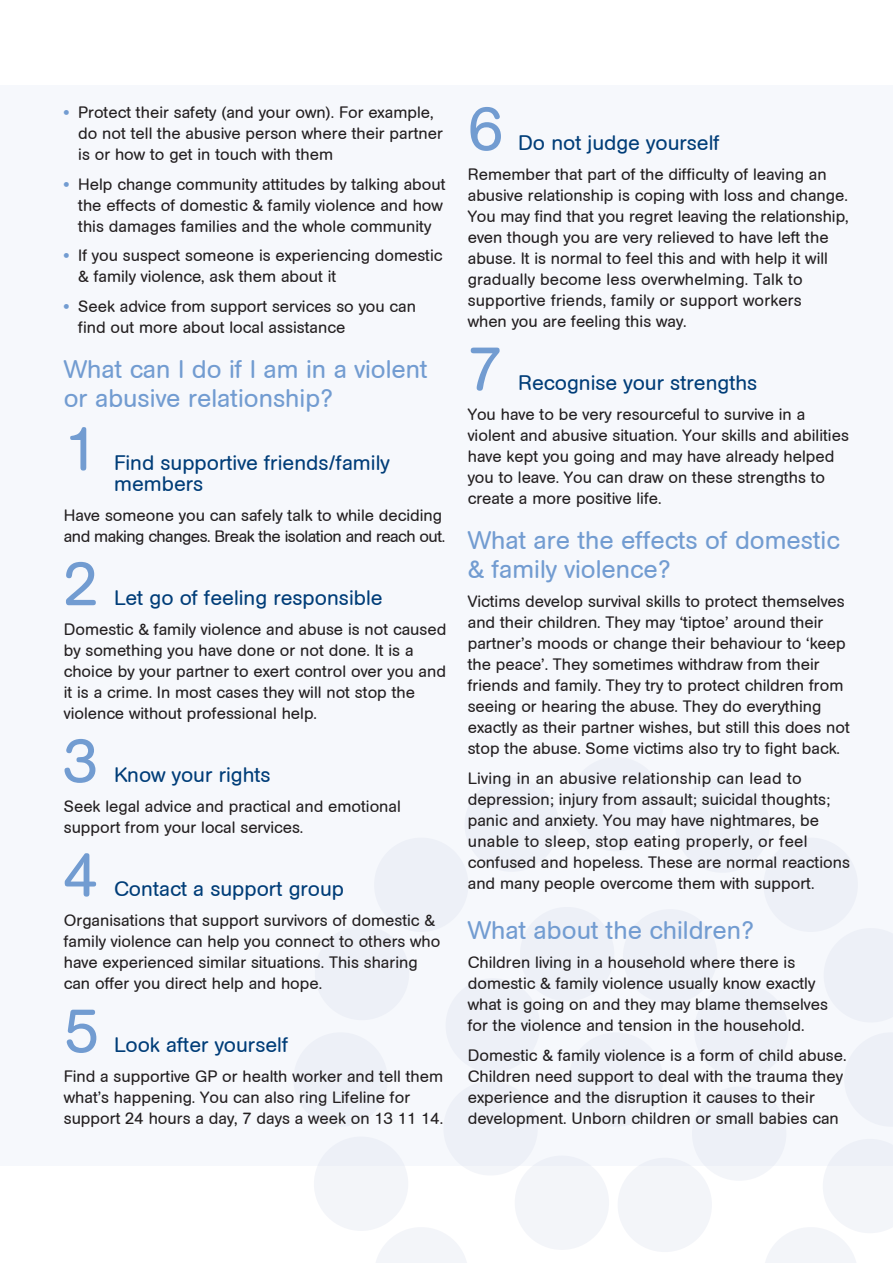
<style>
.page{position:relative;width:893px;height:1263px;background:#fff}
.page>*{position:absolute;margin:0;border:0;box-sizing:border-box;transform-origin:0 0}
.t1{font:61.5px "AG Rounded";color:#729cd1}
.t2{font:25.5px/28.5px "AG Rounded";color:#729cd1}
.t3{font:21px/21px "AG Rounded";color:#003d78}
.t4{font:16.5px/21px "AG Rounded";color:#231f20}
.t5{font:16.5px/21px "AG Rounded";letter-spacing:-.03em;color:#231f20}
.s1{font-family:"AG Book Rounded";font-weight:500;font-size:15.75px;color:#729cd1}
</style>
<div class="page">
<div style="left:0;top:85px;width:893px;height:1080px;background:#f6f8fc"></div>
<div style="left:293px;top:1032px;width:95px;height:95px;background:#edf0f7;border-radius:50%"></div>
<div style="left:569px;top:757px;width:94px;height:94px;background:#edf0f7;border-radius:50%"></div>
<svg style="left:314px;top:1165px;width:579px;height:98px"></svg>
<p class="t4" style="left:78px;top:102px;width:366px;text-indent:-14px"><span class="s1">•</span> Protect their safety (and your own). For example, do not tell the abusive person where their partner is or how to get in touch with them</p>
<p class="t4" style="left:78px;top:173px;width:369px;text-indent:-14px"><span class="s1">•</span> Help change community attitudes by talking about the effects of domestic &amp; family violence and how this damages families and the whole community</p>
<p class="t4" style="left:78px;top:245px;width:366px;text-indent:-14px"><span class="s1">•</span> If you suspect someone is experiencing domestic &amp; family violence, ask them about it</p>
<p class="t4" style="left:78px;top:295px;width:339px;text-indent:-14px"><span class="s1">•</span> Seek advice from support services so you can find out more about local assistance</p>
<h2 class="t2" style="left:64px;top:355px;width:365px">What can I do if I am in a violent or abusive relationship?</h2>
<h1 class="t1" style="left:64px;top:414px;width:36px">1</h1>
<p class="t3" style="left:114px;top:452px;width:277px">Find supportive friends/family members</p>
<p class="t5" style="left:64px;top:504px;width:383px">Have someone you can safely talk to while deciding and making changes. Break the isolation and reach out.</p>
<h1 class="t1" style="left:64px;top:549px;width:36px">2</h1>
<p class="t3" style="left:114px;top:587px;width:270px">Let go of feeling responsible</p>
<p class="t4" style="left:64px;top:619px;width:384px">Domestic &amp; family violence and abuse is not caused by something you have done or not done. It is a choice by your partner to exert control over you and it is a crime. In most cases they will not stop the violence without professional help.</p>
<h1 class="t1" style="left:64px;top:726px;width:36px">3</h1>
<p class="t3" style="left:114px;top:764px;width:158px">Know your rights</p>
<p class="t4" style="left:64px;top:796px;width:339px">Seek legal advice and practical and emotional support from your local services.</p>
<h1 class="t1" style="left:64px;top:840px;width:36px">4</h1>
<p class="t3" style="left:114px;top:879px;width:232px">Contact a support group</p>
<p class="t4" style="left:64px;top:910px;width:378px">Organisations that support survivors of domestic &amp; family violence can help you connect to others who have experienced similar situations. This sharing can offer you direct help and hope.</p>
<h1 class="t1" style="left:64px;top:996px;width:36px">5</h1>
<p class="t3" style="left:114px;top:1035px;width:176px">Look after yourself</p>
<p class="t4" style="left:64px;top:1066px;width:381px">Find a supportive GP or health worker and tell them what’s happening. You can also ring Lifeline for support 24 hours a day, 7 days a week on 13 11 14.</p>
<h1 class="t1" style="left:468px;top:94px;width:36px">6</h1>
<p class="t3" style="left:518px;top:133px;width:203px">Do not judge yourself</p>
<p class="t4" style="left:468px;top:164px;width:382px">Remember that part of the difficulty of leaving an abusive relationship is coping with loss and change.<br>You may find that you regret leaving the relationship, even though you are very relieved to have left the abuse. It is normal to feel this and with help it will gradually become less overwhelming. Talk to supportive friends, family or support workers<br>when you are feeling this way.</p>
<h1 class="t1" style="left:468px;top:334px;width:36px">7</h1>
<p class="t3" style="left:518px;top:373px;width:241px">Recognise your strengths</p>
<p class="t4" style="left:468px;top:404px;width:383px">You have to be very resourceful to survive in a violent and abusive situation. Your skills and abilities have kept you going and may have already helped you to leave. You can draw on these strengths to create a more positive life.</p>
<h2 class="t2" style="left:468px;top:526px;width:373px">What are the effects of domestic &amp; family violence?</h2>
<p class="t4" style="left:468px;top:591px;width:384px">Victims develop survival skills to protect themselves and their children. They may ‘tiptoe’ around their partner’s moods or change their behaviour to ‘keep the peace’. They sometimes withdraw from their friends and family. They try to protect children from seeing or hearing the abuse. They do everything exactly as their partner wishes, but still this does not stop the abuse. Some victims also try to fight back.</p>
<p class="t4" style="left:468px;top:768px;width:384px">Living in an abusive relationship can lead to depression; injury from assault; suicidal thoughts; panic and anxiety. You may have nightmares, be unable to sleep, stop eating properly, or feel confused and hopeless. These are normal reactions and many people overcome them with support.</p>
<h2 class="t2" style="left:468px;top:916px;width:287px">What about the children?</h2>
<p class="t4" style="left:468px;top:952px;width:362px">Children living in a household where there is domestic &amp; family violence usually know exactly what is going on and they may blame themselves for the violence and tension in the household.</p>
<p class="t4" style="left:468px;top:1044px;width:380px">Domestic &amp; family violence is a form of child abuse.<br>Children need support to deal with the trauma they experience and the disruption it causes to their development. Unborn children or small babies can</p>
</div>
